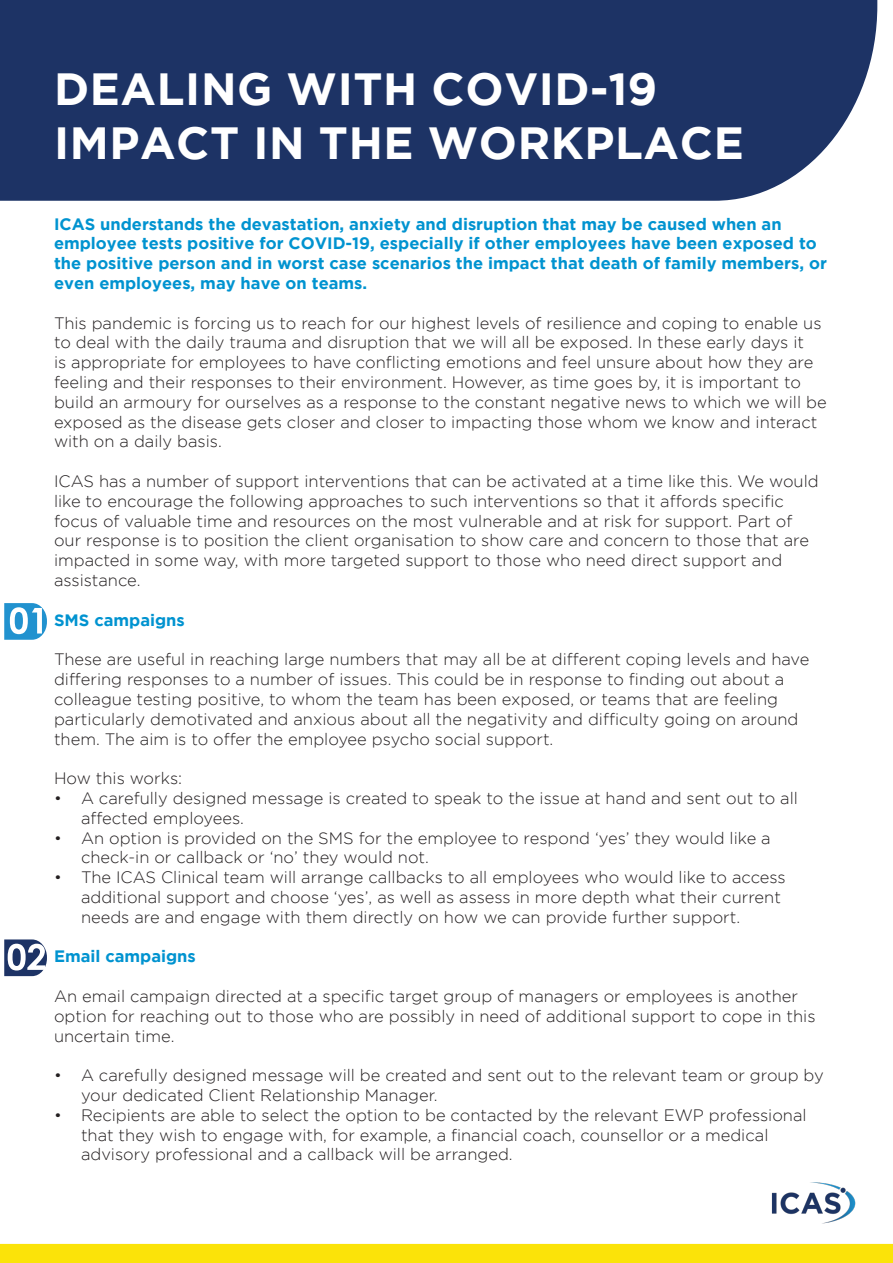
<style>
.page{position:relative;width:893px;height:1263px;background:#fff}
.page>*{position:absolute;margin:0;border:0;box-sizing:border-box;transform-origin:0 0}
.t1{font:700 45px "Gotham";letter-spacing:.015em;color:#fff}
.t2{font:300 16.5px/19.8px "Gotham";color:#231f20}
.t3{font:700 16.5px/19.8px "Gotham";color:#0093d0}
</style>
<div class="page">
<div style="left:0;top:0;width:877px;height:201px;background:#1d3365"></div>
<div style="left:0;top:1244px;width:893px;height:19px;background:#fbe309"></div>
<svg style="left:4px;top:603px;width:43px;height:37px"></svg>
<svg style="left:4px;top:939px;width:43px;height:37px"></svg>
<img style="left:771px;top:1182px;width:85px;height:42px">
<p class="t1" style="left:54px;top:63px;width:605px">DEALING WITH COVID-19</p>
<p class="t1" style="left:54px;top:117px;width:691px">IMPACT IN THE WORKPLACE</p>
<p class="t3" style="left:54px;top:213px;width:729px">ICAS understands the devastation, anxiety and disruption that may be caused when an</p>
<p class="t3" style="left:54px;top:233px;width:774px">employee tests positive for COVID-19, especially if other employees have been exposed to the positive person and in worst case scenarios the impact that death of family members, or even employees, may have on teams.</p>
<p class="t2" style="left:54px;top:313px;width:774px">This pandemic is forcing us to reach for our highest levels of resilience and coping to enable us to deal with the daily trauma and disruption that we will all be exposed. In these early days it<br>is appropriate for employees to have conflicting emotions and feel unsure about how they are feeling and their responses to their environment. However, as time goes by, it is important to build an armoury for ourselves as a response to the constant negative news to which we will be exposed as the disease gets closer and closer to impacting those whom we know and interact with on a daily basis.</p>
<p class="t2" style="left:54px;top:471px;width:766px">ICAS has a number of support interventions that can be activated at a time like this. We would like to encourage the following approaches to such interventions so that it affords specific</p>
<p class="t2" style="left:54px;top:511px;width:740px">focus of valuable time and resources on the most vulnerable and at risk for support. Part of</p>
<p class="t2" style="left:54px;top:530px;width:757px">our response is to position the client organisation to show care and concern to those that are</p>
<p class="t2" style="left:54px;top:550px;width:730px">impacted in some way, with more targeted support to those who need direct support and</p>
<p class="t2" style="left:54px;top:570px;width:88px">assistance.</p>
<p class="t3" style="left:54px;top:609px;width:132px">SMS campaigns</p>
<p class="t2" style="left:54px;top:649px;width:757px">These are useful in reaching large numbers that may all be at different coping levels and have differing responses to a number of issues. This could be in response to finding out about a</p>
<p class="t2" style="left:54px;top:689px;width:725px">colleague testing positive, to whom the team has been exposed, or teams that are feeling</p>
<p class="t2" style="left:54px;top:709px;width:746px">particularly demotivated and anxious about all the negativity and difficulty going on around them. The aim is to offer the employee psycho social support.</p>
<p class="t2" style="left:54px;top:768px;width:130px">How this works:</p>
<p class="t2" style="left:81px;top:788px;width:718px;text-indent:-27px">• A carefully designed message is created to speak to the issue at hand and sent out to all affected employees.</p>
<p class="t2" style="left:81px;top:827px;width:691px;text-indent:-27px">• An option is provided on the SMS for the employee to respond ‘yes’ they would like a check-in or callback or ‘no’ they would not.</p>
<p class="t2" style="left:81px;top:867px;width:706px;text-indent:-27px">• The ICAS Clinical team will arrange callbacks to all employees who would like to access additional support and choose ‘yes’, as well as assess in more depth what their current needs are and engage with them directly on how we can provide further support.</p>
<p class="t3" style="left:54px;top:946px;width:143px">Email campaigns</p>
<p class="t2" style="left:54px;top:986px;width:763px">An email campaign directed at a specific target group of managers or employees is another option for reaching out to those who are possibly in need of additional support to cope in this uncertain time.</p>
<p class="t2" style="left:81px;top:1065px;width:744px;text-indent:-27px">• A carefully designed message will be created and sent out to the relevant team or group by your dedicated Client Relationship Manager.</p>
<p class="t2" style="left:81px;top:1105px;width:727px;text-indent:-27px">• Recipients are able to select the option to be contacted by the relevant EWP professional that they wish to engage with, for example, a financial coach, counsellor or a medical advisory professional and a callback will be arranged.</p>
</div>
